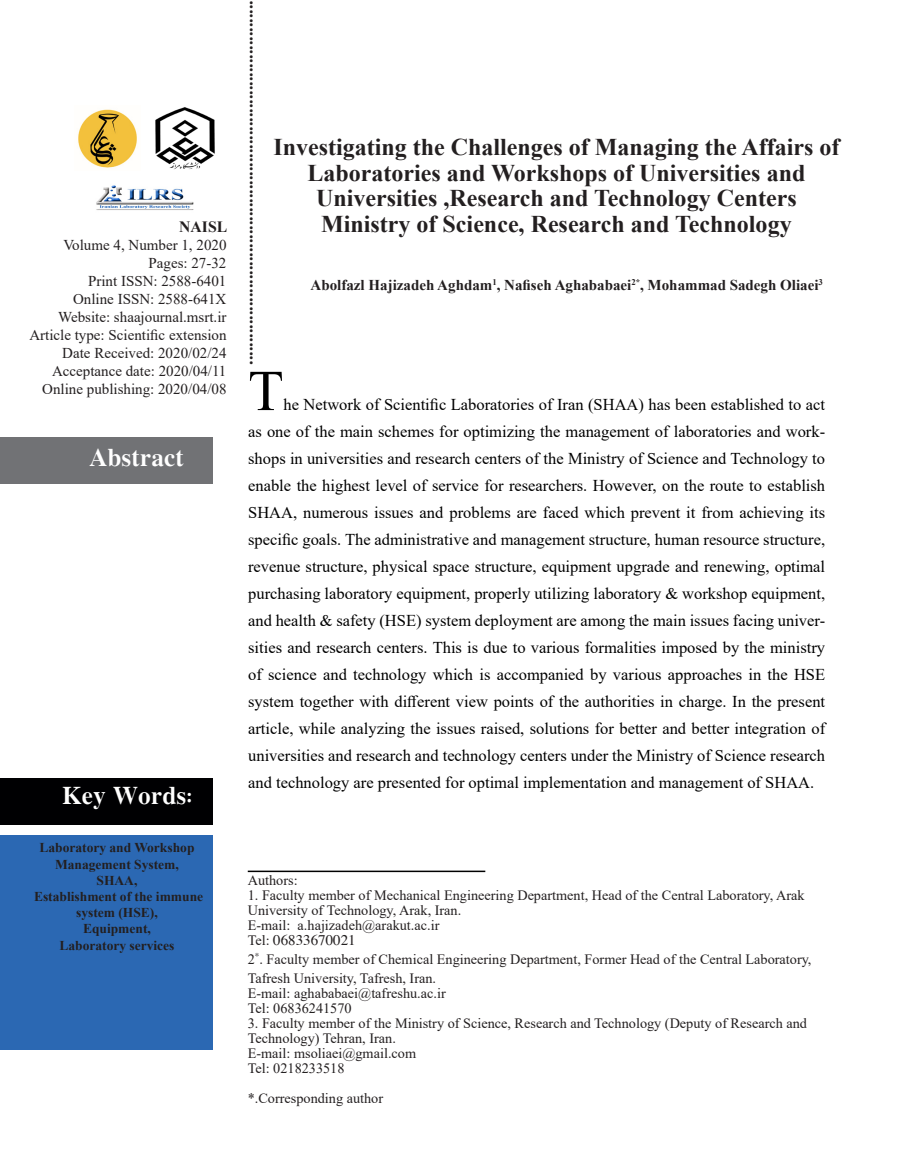
<style>
.page{position:relative;width:906px;height:1176px;background:#fff}
.page>*{position:absolute;margin:0;border:0;box-sizing:border-box;transform-origin:0 0}
.t1{font:57.75px "Times New Roman";color:#000}
.t2{font:700 25.5px "Yas";color:#fff}
.t3{font:700 24px/25.5px "Times New Roman";color:#231f20;text-align:center}
.t4{font:700 18px "Times New Roman";color:#231f20}
.t5{font:16.5px/27px "Times New Roman";color:#000;text-align:justify}
.t6{font:700 15.75px "Times New Roman";color:#231f20}
.t7{font:15px "Times New Roman";color:#231f20}
.t8{font:700 15px "Times New Roman";color:#231f20}
.t9{font:15px "Yas";color:#231f20}
.t10{font:14.25px/15px "Times New Roman";color:#231f20}
.t11{font:700 13.5px/16.2px "Times New Roman";color:#231f20;text-align:center}
.s1{font-family:"Times New Roman";font-size:14.25px}
</style>
<div class="page">
<div style="left:0;top:437px;width:213px;height:47px;background:#717275"></div>
<div style="left:0;top:778px;width:213px;height:47px;background:#000002"></div>
<div style="left:0;top:835px;width:213px;height:215px;background:#2b68b3"></div>
<img style="left:78px;top:109px;width:59px;height:59px">
<img style="left:155px;top:107px;width:60px;height:63px">
<hr style="left:248px;top:870px;width:237px;height:2px;background:#000">
<img style="left:96px;top:185px;width:98px;height:25px">
<p class="t6" style="left:179px;top:216px;width:50px">NAISL</p>
<p class="t7" style="left:63px;top:235px;width:165px">Volume 4, Number 1, 2020</p>
<p class="t7" style="left:149px;top:253px;width:79px">Pages: 27-32</p>
<p class="t7" style="left:88px;top:271px;width:140px">Print ISSN: 2588-6401</p>
<p class="t7" style="left:73px;top:289px;width:155px">Online ISSN: 2588-641X</p>
<p class="t7" style="left:58px;top:307px;width:170px">Website: shaajournal.msrt.ir</p>
<p class="t7" style="left:29px;top:325px;width:199px">Article type: Scientific extension</p>
<p class="t7" style="left:62px;top:343px;width:166px">Date Received: 2020/02/24</p>
<p class="t7" style="left:52px;top:361px;width:176px">Acceptance date: 2020/04/11</p>
<p class="t7" style="left:42px;top:379px;width:186px">Online publishing: 2020/04/08</p>
<p class="t2" style="left:89px;top:443px;width:96px">Abstract</p>
<p class="t2" style="left:62px;top:781px;width:133px">Key Words:</p>
<p class="t11" style="left:39px;top:839px;width:157px">Laboratory and Workshop<br>Management System,</p>
<p class="t11" style="left:96px;top:872px;width:42px">SHAA,</p>
<p class="t11" style="left:34px;top:888px;width:171px">Establishment of the immune system (HSE),</p>
<p class="t11" style="left:83px;top:920px;width:69px">Equipment,</p>
<p class="t11" style="left:59px;top:936px;width:117px">Laboratory services</p>
<p class="t4" style="left:234px;top:365px;width:366px;rotate:-90deg">.................................................................................</p>
<p class="t3" style="left:273px;top:134px;width:567px">Investigating the Challenges of Managing the Affairs of<br>Laboratories and Workshops of Universities and</p>
<p class="t3" style="left:316px;top:185px;width:482px">Universities ,Research and Technology Centers</p>
<p class="t3" style="left:321px;top:210px;width:472px">Ministry of Science, Research and Technology</p>
<p class="t8" style="left:311px;top:275px;width:514px">Abolfazl Hajizadeh Aghdam<sup>1</sup>, Nafiseh Aghababaei<sup>2*</sup>, Mohammad Sadegh Oliaei<sup>3</sup></p>
<p class="t1" style="left:248px;top:350px;width:37px">T</p>
<p class="t5" style="left:248px;top:390px;width:578px;text-indent:35px">he Network of Scientific Laboratories of Iran (SHAA) has been established to act as one of the main schemes for optimizing the management of laboratories and work&shy;shops in universities and research centers of the Ministry of Science and Technology to enable the highest level of service for researchers. However, on the route to establish SHAA, numerous issues and problems are faced which prevent it from achieving its specific goals. The administrative and management structure, human resource structure, revenue structure, physical space structure, equipment upgrade and renewing, optimal purchasing laboratory equipment, properly utilizing laboratory &amp; workshop equipment, and health &amp; safety (HSE) system deployment are among the main issues facing univer&shy;sities and research centers. This is due to various formalities imposed by the ministry of science and technology which is accompanied by various approaches in the HSE system together with different view points of the authorities in charge. In the present article, while analyzing the issues raised, solutions for better and better integration of universities and research and technology centers under the Ministry of Science research and technology are presented for optimal implementation and management of SHAA.</p>
<p class="t10" style="left:248px;top:872px;width:51px">Authors:</p>
<p class="t10" style="left:248px;top:887px;width:558px">1. Faculty member of Mechanical Engineering Department, Head of the Central Laboratory, Arak<br>University of Technology, Arak, Iran.</p>
<p class="t10" style="left:248px;top:917px;width:193px">E-mail: a.hajizadeh@arakut.ac.ir</p>
<p class="t9" style="left:248px;top:931px;width:110px"><span class="s1">Tel:</span> 06833670021</p>
<p class="t10" style="left:248px;top:949px;width:565px;line-height:18.9px">2<sup>*</sup>. Faculty member of Chemical Engineering Department, Former Head of the Central Laboratory,<br>Tafresh University, Tafresh, Iran.</p>
<p class="t10" style="left:248px;top:985px;width:199px">E-mail: aghababaei@tafreshu.ac.ir</p>
<p class="t10" style="left:248px;top:1000px;width:105px">Tel: 06836241570</p>
<p class="t10" style="left:248px;top:1015px;width:561px">3. Faculty member of the Ministry of Science, Research and Technology (Deputy of Research and<br>Technology) Tehran, Iran.</p>
<p class="t10" style="left:248px;top:1045px;width:170px">E-mail: msoliaei@gmail.com</p>
<p class="t10" style="left:248px;top:1060px;width:98px">Tel: 0218233518</p>
<p class="t10" style="left:248px;top:1090px;width:137px">*.Corresponding author</p>
</div>
